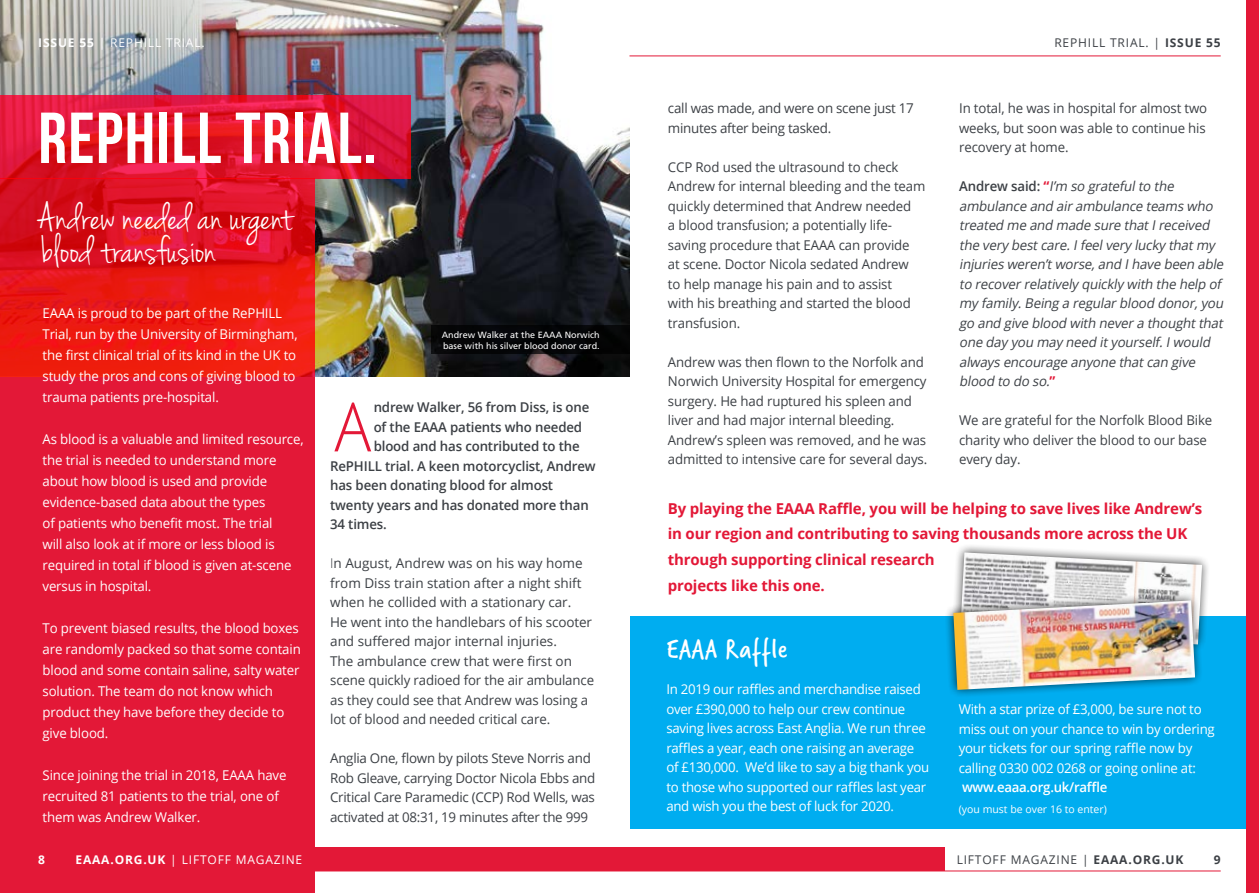
<style>
.page{position:relative;width:1259px;height:893px;background:#fff}
.page>*{position:absolute;margin:0;border:0;box-sizing:border-box;transform-origin:0 0}
.t1{font:700 72px "Bebas Neue";letter-spacing:.02em;color:#fff}
.t2{font:300 68.1px "Open Sans";color:#e31837;scale:.9 1}
.t3{font:42px/33px "Jenna Sue";letter-spacing:.01em;color:#fff}
.t4{font:30px "Verveine";letter-spacing:.02em;color:#fff}
.t5{font:700 15px/25.7px "Open Sans";letter-spacing:-.01em;color:#e31837}
.t6{font:13.5px/19.5px "Open Sans";letter-spacing:-.01em;color:#3c4045}
.t7{font:13.5px/21px "Open Sans";letter-spacing:-.01em;color:#fff}
.t8{font:italic 13.5px/19.5px "Open Sans";letter-spacing:-.01em;color:#3c4045}
.t9{font:600 13.5px "Open Sans";letter-spacing:-.01em;color:#3c4045}
.t10{font:600 13.5px "Open Sans";letter-spacing:-.02em;color:#fff}
.t11{font:12px "Open Sans";letter-spacing:.07em;color:#fff}
.t12{font:12px "Open Sans";letter-spacing:.07em;color:#3c4045}
.t13{font:700 12px "Open Sans";color:#3c4045}
.t14{font:700 12px "Open Sans";color:#fff}
.t15{font:10.5px "Open Sans";color:#fff}
.t16{font:9px/10.8px "Frutiger LT Std";color:#fff}
.s1{font-weight:700}
.s2{font-weight:300}
.s3{font-weight:600;font-style:normal}
.s4{font-weight:700;font-style:normal;color:#e31837}
</style>
<div class="page">
<img style="left:390px;top:0;width:239px;height:376px">
<img style="left:0;top:0;width:390px;height:376px">
<svg style="left:0;top:178px;width:315px;height:715px;background:#e3172e"></svg>
<svg style="left:0;top:95px;width:410px;height:83px;background:#e01531"></svg>
<hr style="left:629px;top:56px;width:591px;height:1px;background:#e31837">
<hr style="left:38px;top:871px;width:1182px;height:1px;background:#e31837">
<div style="left:1246px;top:0;width:13px;height:893px;background:#e31837"></div>
<div style="left:304px;top:848px;width:640px;height:23px;background:#e31837"></div>
<div style="left:630px;top:617px;width:616px;height:212px;background:#00adf0"></div>
<div style="left:431px;top:326px;width:198px;height:28px;background:#050607"></div>
<svg style="left:943px;top:546px;width:269px;height:154px"></svg>
<img style="left:953px;top:600px;width:242px;height:90px">
<p class="t11" style="left:38px;top:34px;width:168px"><span class="s1">ISSUE 55</span> | REPHILL TRIAL.</p>
<p class="t12" style="left:1054px;top:35px;width:168px">REPHILL TRIAL. | <span class="s1">ISSUE 55</span></p>
<h1 class="t1" style="left:38px;top:99px;width:340px">REPHILL TRIAL.</h1>
<h3 class="t3" style="left:38px;top:202px;width:255px">Andrew needed an urgent blood transfusion</h3>
<p class="t7" style="left:43px;top:302px;width:257px">EAAA is proud to be part of the RePHILL Trial, run by the University of Birmingham, the first clinical trial of its kind in the UK to study the pros and cons of giving blood to trauma patients pre-hospital.</p>
<p class="t7" style="left:43px;top:428px;width:263px">As blood is a valuable and limited resource, the trial is needed to understand more about how blood is used and provide evidence-based data about the types<br>of patients who benefit most. The trial<br>will also look at if more or less blood is required in total if blood is given at-scene versus in hospital.</p>
<p class="t7" style="left:43px;top:617px;width:260px">To prevent biased results, the blood boxes are randomly packed so that some contain blood and some contain saline, salty water solution. The team do not know which product they have before they decide to give blood.</p>
<p class="t7" style="left:43px;top:764px;width:245px">Since joining the trial in 2018, EAAA have recruited 81 patients to the trial, one of them was Andrew Walker.</p>
<p class="t14" style="left:38px;top:851px;width:8px">8</p>
<p class="t11" style="left:75px;top:851px;width:228px"><span class="s1">EAAA.ORG.UK</span> | LIFTOFF MAGAZINE</p>
<p class="t16" style="left:442px;top:329px;width:159px">Andrew Walker at the EAAA Norwich base with his silver blood donor card.</p>
<h2 class="t2" style="left:334px;top:380px;width:42px">A</h2>
<p class="t9" style="left:374px;top:398px;width:217px">ndrew Walker, 56 from Diss, is one</p>
<p class="t9" style="left:374px;top:418px;width:210px">of the EAAA patients who needed</p>
<p class="t9" style="left:374px;top:437px;width:208px">blood and has contributed to the</p>
<p class="t9" style="left:330px;top:457px;width:267px">RePHILL trial. A keen motorcyclist, Andrew</p>
<p class="t9" style="left:330px;top:476px;width:224px">has been donating blood for almost</p>
<p class="t9" style="left:330px;top:496px;width:260px">twenty years and has donated more than</p>
<p class="t9" style="left:330px;top:515px;width:58px">34 times.</p>
<p class="t6" style="left:330px;top:553px;width:265px"><span class="s2">I</span>n August, Andrew was on his way home from Diss train station after a night shift when he collided with a stationary car.<br>He went into the handlebars of his scooter and suffered major internal injuries.<br>The ambulance crew that were first on scene quickly radioed for the air ambulance as they could see that Andrew was losing a lot of blood and needed critical care.</p>
<p class="t6" style="left:330px;top:748px;width:267px">Anglia One, flown by pilots Steve Norris and Rob Gleave, carrying Doctor Nicola Ebbs and Critical Care Paramedic (CCP) Rod Wells, was activated at 08:31, 19 minutes after the 999</p>
<p class="t6" style="left:668px;top:98px;width:247px">call was made, and were on scene just 17 minutes after being tasked.</p>
<p class="t6" style="left:668px;top:157px;width:259px">CCP Rod used the ultrasound to check Andrew for internal bleeding and the team quickly determined that Andrew needed<br>a blood transfusion; a potentially life&shy;saving procedure that EAAA can provide<br>at scene. Doctor Nicola sedated Andrew<br>to help manage his pain and to assist<br>with his breathing and started the blood transfusion.</p>
<p class="t6" style="left:668px;top:352px;width:261px">Andrew was then flown to the Norfolk and Norwich University Hospital for emergency surgery. He had ruptured his spleen and liver and had major internal bleeding.<br>Andrew’s spleen was removed, and he was admitted to intensive care for several days.</p>
<p class="t6" style="left:959px;top:98px;width:250px;text-align:justify">In total, he was in hospital for almost two weeks, but soon was able to continue his recovery at home.</p>
<p class="t8" style="left:959px;top:176px;width:269px"><span class="s3">Andrew said:</span> <span class="s4">“</span>I’m so gratefulto the ambulance and airambulance teams who treated me and made sure thatIreceived the very bestcare.Ifeelvery lucky thatmy injuries weren’tworse,and Ihave been able to recoverrelatively quickly with the help of my family.Being a regularblood donor, you go and give blood with nevera thoughtthat one day you may need ityourself.Iwould always encourage anyone thatcan give blood to do so.<span class="s4">”</span></p>
<p class="t6" style="left:959px;top:410px;width:255px">We are grateful for the Norfolk Blood Bike charity who deliver the blood to our base every day.</p>
<p class="t5" style="left:668px;top:495px;width:536px">By playing the EAAA Raffle, you will be helping to save lives like Andrew’s in our region and contributing to saving thousands more across the UK through supporting clinical research<br>projects like this one.</p>
<h3 class="t4" style="left:666px;top:628px;width:122px">EAAA Raffle</h3>
<p class="t7" style="left:666px;top:679px;width:264px;line-height:19.5px">In 2019 our raffles and merchandise raised over £390,000 to help our crew continue saving lives across East Anglia. We run three raffles a year, each one raising an average of £130,000. We’d like to say a big thank you to those who supported our raffles last year and wish you the best of luck for 2020.</p>
<p class="t7" style="left:959px;top:699px;width:257px;line-height:19.5px">With a star prize of £3,000, be sure not to miss out on your chance to win by ordering your tickets for our spring raffle now by calling 0330 002 0268 or going online at:</p>
<p class="t10" style="left:962px;top:778px;width:147px">www.eaaa.org.uk/raffle</p>
<p class="t15" style="left:959px;top:802px;width:149px">(you must be over 16 to enter)</p>
<p class="t12" style="left:956px;top:851px;width:228px">LIFTOFF MAGAZINE | <span class="s1">EAAA.ORG.UK</span></p>
<p class="t13" style="left:1213px;top:851px;width:8px">9</p>
</div>
